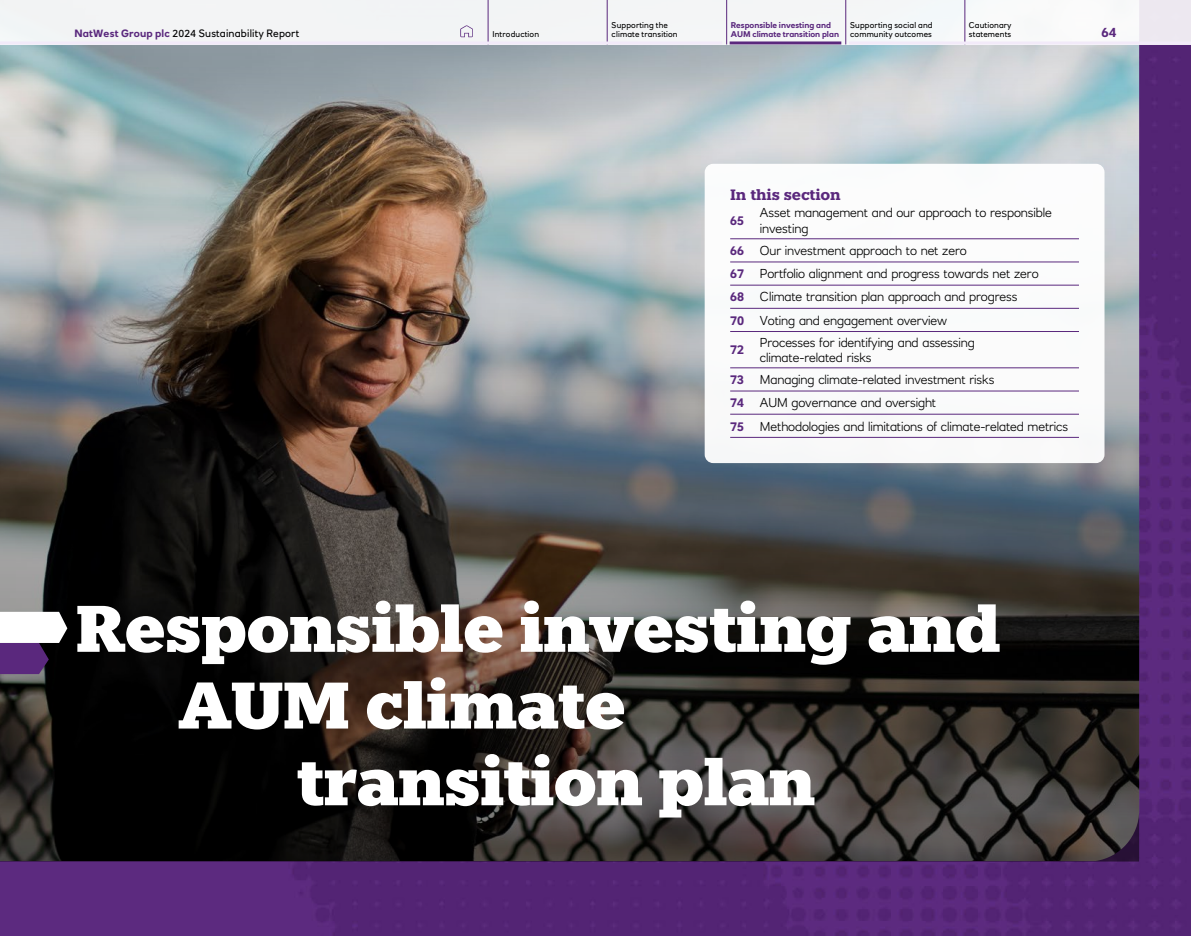
<style>
.page{position:relative;width:1191px;height:936px;background:#fff}
.page>*{position:absolute;margin:0;border:0;box-sizing:border-box;transform-origin:0 0}
.DividerPageTitles{font:900 65.55px "Knile";letter-spacing:-.02em;color:#fff}
.Heading-1{font:700 15px "Knile";letter-spacing:-.01em;color:#5a287d}
.t1{font:700 13.5px "RN House Sans";color:#5a287d}
.Bodytext{font:300 12.75px/15.8px "RN House Sans";letter-spacing:-.01em;color:#000}
.Bodytext-2{font:700 12.75px "RN House Sans";letter-spacing:-.01em;color:#5a287d}
.t2{font:10.5px "RN House Sans";letter-spacing:.015em;color:#000}
.t3{font:8.25px/9px "RN House Sans";letter-spacing:.015em;color:#000}
.t4{font:700 8.25px/9px "RN House Sans";color:#5a287d}
.s1{font-weight:700;color:#5a287d}
</style>
<div class="page">
<img style="left:0;top:44px;width:1191px;height:891px">
<img style="left:0;top:44px;width:1139px;height:817px">
<svg style="left:0;top:611px;width:67px;height:63px"></svg>
<div style="left:704px;top:164px;width:400px;height:299px;background:#fff;border-radius:9px"></div>
<hr style="left:730px;top:238px;width:30px;height:1px;background:#5a287d">
<hr style="left:760px;top:238px;width:319px;height:1px;background:#5a287d">
<hr style="left:730px;top:262px;width:30px;height:1px;background:#5a287d">
<hr style="left:760px;top:262px;width:319px;height:1px;background:#5a287d">
<hr style="left:730px;top:285px;width:30px;height:1px;background:#5a287d">
<hr style="left:760px;top:285px;width:319px;height:1px;background:#5a287d">
<hr style="left:730px;top:308px;width:30px;height:1px;background:#5a287d">
<hr style="left:760px;top:308px;width:319px;height:1px;background:#5a287d">
<hr style="left:730px;top:331px;width:30px;height:1px;background:#5a287d">
<hr style="left:760px;top:331px;width:319px;height:1px;background:#5a287d">
<hr style="left:730px;top:367px;width:30px;height:1px;background:#5a287d">
<hr style="left:760px;top:367px;width:319px;height:1px;background:#5a287d">
<hr style="left:730px;top:391px;width:30px;height:1px;background:#5a287d">
<hr style="left:760px;top:391px;width:319px;height:1px;background:#5a287d">
<hr style="left:730px;top:414px;width:30px;height:1px;background:#5a287d">
<hr style="left:760px;top:414px;width:319px;height:1px;background:#5a287d">
<hr style="left:730px;top:437px;width:30px;height:1px;background:#5a287d">
<hr style="left:760px;top:437px;width:319px;height:1px;background:#5a287d">
<div style="left:0;top:0;width:1191px;height:44px;background:#f3f5f5"></div>
<hr style="left:729px;top:41px;width:112px;height:3px;background:#5a287d">
<hr style="left:607px;top:0;width:1px;height:44px;background:#5a287d">
<hr style="left:488px;top:0;width:1px;height:44px;background:#5a287d">
<hr style="left:845px;top:0;width:1px;height:44px;background:#5a287d">
<hr style="left:726px;top:0;width:1px;height:44px;background:#5a287d">
<hr style="left:964px;top:0;width:1px;height:44px;background:#5a287d">
<hr style="left:849px;top:41px;width:342px;height:3px;background:#f2eaf9">
<hr style="left:0;top:41px;width:722px;height:3px;background:#f2eaf9">
<svg style="left:460px;top:25px;width:13px;height:12px"></svg>
<p class="t3" style="left:492px;top:30px;width:48px">Introduction</p>
<p class="t3" style="left:611px;top:21px;width:68px">Supporting the climate transition</p>
<p class="t4" style="left:730px;top:21px;width:110px">Responsible investing and<br>AUM climate transition plan</p>
<p class="t3" style="left:850px;top:21px;width:84px">Supporting social and community outcomes</p>
<p class="t3" style="left:969px;top:21px;width:44px">Cautionary</p>
<p class="t2" style="left:74px;top:27px;width:226px"><span class="s1">NatWest Group plc</span> 2024 Sustainability Report</p>
<p class="t3" style="left:969px;top:30px;width:44px">statements</p>
<p class="t1" style="left:1101px;top:24px;width:17px">64</p>
<p class="Heading-1" style="left:730px;top:185px;width:112px">In this section</p>
<p class="Bodytext-2" style="left:730px;top:213px;width:15px">65</p>
<p class="Bodytext" style="left:760px;top:205px;width:293px">Asset management and our approach to responsible investing</p>
<p class="Bodytext-2" style="left:730px;top:243px;width:15px">66</p>
<p class="Bodytext" style="left:760px;top:243px;width:208px">Our investment approach to net zero</p>
<p class="Bodytext-2" style="left:730px;top:266px;width:15px">67</p>
<p class="Bodytext" style="left:760px;top:266px;width:280px">Portfolio alignment and progress towards net zero</p>
<p class="Bodytext-2" style="left:730px;top:289px;width:15px">68</p>
<p class="Bodytext" style="left:760px;top:289px;width:259px">Climate transition plan approach and progress</p>
<p class="Bodytext-2" style="left:730px;top:312px;width:15px">70</p>
<p class="Bodytext" style="left:760px;top:312px;width:189px">Voting and engagement overview</p>
<p class="Bodytext-2" style="left:730px;top:342px;width:15px">72</p>
<p class="Bodytext" style="left:760px;top:334px;width:216px">Processes for identifying and assessing climate-related risks</p>
<p class="Bodytext-2" style="left:730px;top:372px;width:15px">73</p>
<p class="Bodytext" style="left:760px;top:372px;width:236px">Managing climate-related investment risks</p>
<p class="Bodytext-2" style="left:730px;top:395px;width:15px">74</p>
<p class="Bodytext" style="left:760px;top:395px;width:178px">AUM governance and oversight</p>
<p class="Bodytext-2" style="left:730px;top:418px;width:15px">75</p>
<p class="Bodytext" style="left:760px;top:418px;width:310px">Methodologies and limitations of climate-related metrics</p>
<p class="DividerPageTitles" style="left:75px;top:587px;width:927px">Responsible investing and</p>
<p class="DividerPageTitles" style="left:178px;top:663px;width:449px">AUM climate</p>
<p class="DividerPageTitles" style="left:297px;top:740px;width:520px">transition plan</p>
</div>
